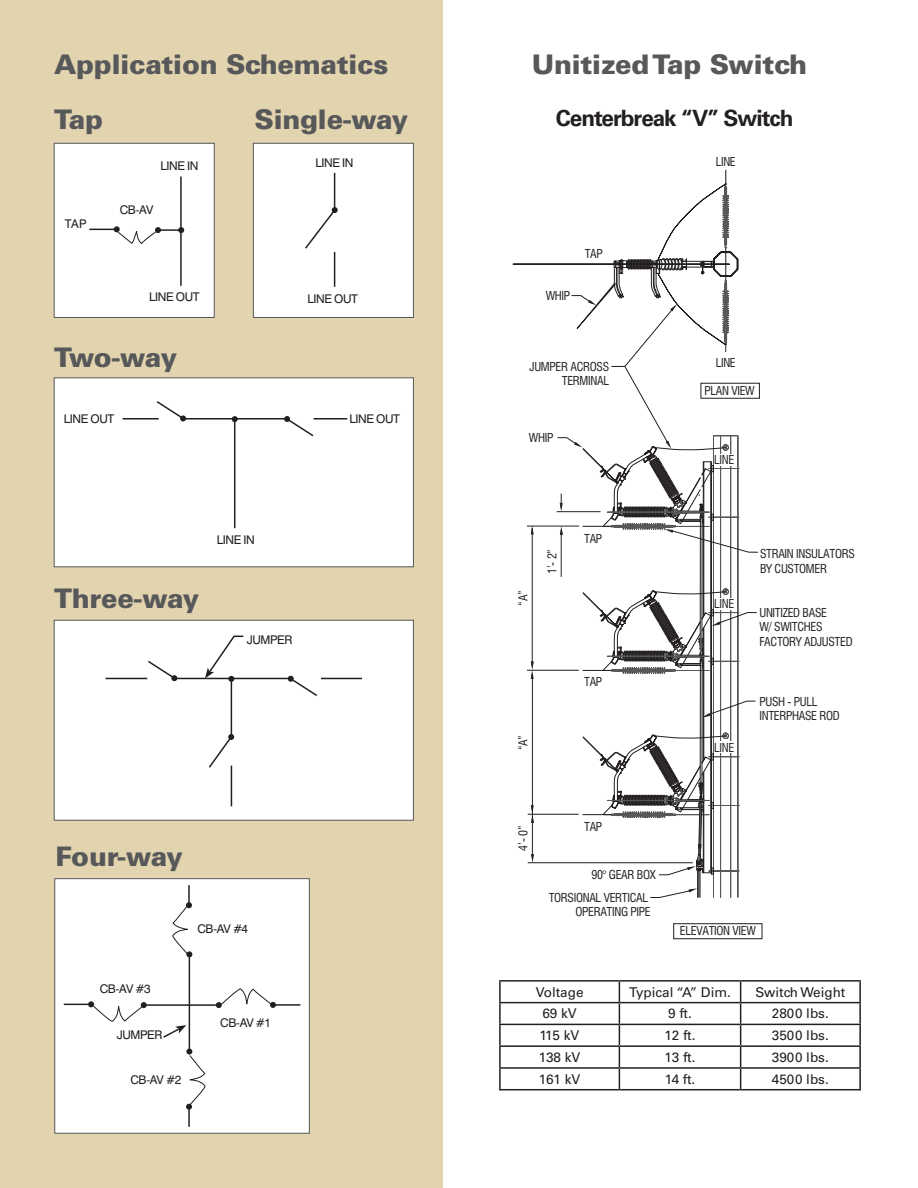
<style>
.page{position:relative;width:918px;height:1188px;background:#fff}
.page>*{position:absolute;margin:0;border:0;box-sizing:border-box;transform-origin:0 0}
.large_color_head_in{font:900 27px "Univers LT Std";letter-spacing:-.01em;color:#57585a}
.t1{font:700 22.5px "Univers LT Std";letter-spacing:-.045em;color:#231f20}
.t2{font:13.5px "Univers LT Std";color:#231f20}
.t3{font:condensed 12px/14.4px "Swiss 721 BT";letter-spacing:-.025em;color:#231f20}
.t4{font:12px "Swiss 721 BT";letter-spacing:-.03em;color:#231f20}
</style>
<div class="page">
<div style="left:0;top:0;width:442px;height:1188px;background:#e3d4b0"></div>
<hr style="left:499px;top:980px;width:120px;height:2px;background:#231f20">
<hr style="left:499px;top:982px;width:2px;height:20px;background:#231f20">
<hr style="left:619px;top:980px;width:122px;height:2px;background:#231f20">
<hr style="left:741px;top:980px;width:120px;height:2px;background:#231f20">
<hr style="left:859px;top:982px;width:2px;height:20px;background:#231f20">
<hr style="left:499px;top:1002px;width:120px;height:1px;background:#231f20">
<hr style="left:499px;top:1003px;width:2px;height:21px;background:#231f20">
<hr style="left:619px;top:1002px;width:122px;height:1px;background:#231f20">
<hr style="left:741px;top:1002px;width:120px;height:1px;background:#231f20">
<hr style="left:859px;top:1003px;width:2px;height:21px;background:#231f20">
<hr style="left:499px;top:1024px;width:120px;height:1px;background:#231f20">
<hr style="left:499px;top:1025px;width:2px;height:20px;background:#231f20">
<hr style="left:619px;top:1024px;width:122px;height:1px;background:#231f20">
<hr style="left:741px;top:1024px;width:120px;height:1px;background:#231f20">
<hr style="left:859px;top:1025px;width:2px;height:20px;background:#231f20">
<hr style="left:499px;top:1045px;width:120px;height:2px;background:#231f20">
<hr style="left:499px;top:1047px;width:2px;height:20px;background:#231f20">
<hr style="left:619px;top:1045px;width:122px;height:2px;background:#231f20">
<hr style="left:741px;top:1045px;width:120px;height:2px;background:#231f20">
<hr style="left:859px;top:1047px;width:2px;height:20px;background:#231f20">
<hr style="left:499px;top:1067px;width:120px;height:2px;background:#231f20">
<hr style="left:499px;top:1069px;width:2px;height:20px;background:#231f20">
<hr style="left:619px;top:1067px;width:122px;height:2px;background:#231f20">
<svg style="left:619px;top:982px;width:1px;height:107px"></svg>
<hr style="left:741px;top:1067px;width:120px;height:2px;background:#231f20">
<svg style="left:740px;top:982px;width:1px;height:107px"></svg>
<hr style="left:859px;top:1069px;width:2px;height:20px;background:#231f20">
<hr style="left:499px;top:1089px;width:120px;height:1px;background:#231f20">
<hr style="left:619px;top:1089px;width:122px;height:1px;background:#231f20">
<hr style="left:741px;top:1089px;width:120px;height:1px;background:#231f20">
<div style="left:54px;top:143px;width:160px;height:175px;background:#fff;border:1px solid #57585a"></div>
<hr style="left:180px;top:177px;width:2px;height:109px;background:#231f20">
<hr style="left:158px;top:229px;width:23px;height:2px;background:#231f20">
<svg style="left:178px;top:227px;width:6px;height:6px"></svg>
<svg style="left:89px;top:226px;width:72px;height:18px"></svg>
<div style="left:253px;top:143px;width:161px;height:175px;background:#fff;border:1px solid #57585a"></div>
<svg style="left:305px;top:207px;width:33px;height:42px"></svg>
<hr style="left:334px;top:173px;width:1px;height:35px;background:#231f20">
<hr style="left:334px;top:252px;width:1px;height:35px;background:#231f20">
<div style="left:54px;top:378px;width:360px;height:189px;background:#fff;border:1px solid #57585a"></div>
<hr style="left:234px;top:419px;width:1px;height:109px;background:#231f20">
<svg style="left:232px;top:416px;width:6px;height:6px"></svg>
<svg style="left:284px;top:416px;width:30px;height:21px"></svg>
<svg style="left:156px;top:401px;width:30px;height:20px"></svg>
<hr style="left:183px;top:418px;width:104px;height:2px;background:#231f20">
<hr style="left:314px;top:418px;width:33px;height:2px;background:#231f20">
<hr style="left:123px;top:418px;width:36px;height:2px;background:#231f20">
<div style="left:54px;top:620px;width:360px;height:200px;background:#fff;border:1px solid #57585a"></div>
<hr style="left:231px;top:679px;width:1px;height:59px;background:#231f20">
<svg style="left:288px;top:676px;width:29px;height:20px"></svg>
<svg style="left:146px;top:661px;width:31px;height:20px"></svg>
<hr style="left:175px;top:678px;width:114px;height:1px;background:#231f20">
<hr style="left:321px;top:678px;width:41px;height:1px;background:#231f20">
<hr style="left:106px;top:678px;width:41px;height:1px;background:#231f20">
<svg style="left:208px;top:734px;width:26px;height:35px"></svg>
<hr style="left:231px;top:766px;width:1px;height:40px;background:#231f20">
<svg style="left:205px;top:635px;width:38px;height:47px"></svg>
<div style="left:55px;top:878px;width:255px;height:255px;background:#fff;border:1px solid #57585a"></div>
<hr style="left:189px;top:954px;width:1px;height:98px;background:#231f20">
<hr style="left:144px;top:1004px;width:75px;height:2px;background:#231f20">
<svg style="left:64px;top:1001px;width:83px;height:21px"></svg>
<hr style="left:273px;top:1004px;width:27px;height:2px;background:#231f20">
<svg style="left:216px;top:988px;width:60px;height:20px"></svg>
<hr style="left:188px;top:885px;width:2px;height:20px;background:#231f20">
<svg style="left:172px;top:902px;width:20px;height:55px"></svg>
<hr style="left:188px;top:1107px;width:2px;height:20px;background:#231f20">
<svg style="left:186px;top:1049px;width:20px;height:61px"></svg>
<svg style="left:163px;top:1025px;width:23px;height:13px"></svg>
<div style="left:701px;top:383px;width:59px;height:15px;border:1px solid #231f20"></div>
<div style="left:674px;top:924px;width:88px;height:15px;border:1px solid #231f20"></div>
<svg style="left:513px;top:170px;width:246px;height:728px"></svg>
<p class="large_color_head_in" style="left:54px;top:48px;width:336px">Application Schematics</p>
<p class="large_color_head_in" style="left:54px;top:102px;width:50px">Tap</p>
<p class="large_color_head_in" style="left:255px;top:102px;width:155px">Single-way</p>
<p class="t4" style="left:160px;top:158px;width:40px">LINE IN</p>
<p class="t4" style="left:65px;top:216px;width:23px">TAP</p>
<p class="t4" style="left:120px;top:202px;width:35px">CB-AV</p>
<p class="t4" style="left:149px;top:289px;width:52px">LINE OUT</p>
<p class="large_color_head_in" style="left:54px;top:340px;width:125px">Two-way</p>
<p class="t4" style="left:316px;top:155px;width:40px">LINE IN</p>
<p class="t4" style="left:307px;top:292px;width:52px">LINE OUT</p>
<p class="t4" style="left:64px;top:412px;width:52px">LINE OUT</p>
<p class="t4" style="left:349px;top:412px;width:52px">LINE OUT</p>
<p class="large_color_head_in" style="left:54px;top:581px;width:147px">Three-way</p>
<p class="t4" style="left:217px;top:532px;width:40px">LINE IN</p>
<p class="t4" style="left:247px;top:632px;width:47px">JUMPER</p>
<p class="large_color_head_in" style="left:56px;top:839px;width:129px">Four-way</p>
<p class="t4" style="left:197px;top:922px;width:52px">CB-AV #4</p>
<p class="t4" style="left:100px;top:981px;width:53px">CB-AV #3</p>
<p class="t4" style="left:117px;top:1028px;width:47px">JUMPER</p>
<p class="t4" style="left:130px;top:1073px;width:53px">CB-AV #2</p>
<p class="t4" style="left:220px;top:1015px;width:52px">CB-AV #1</p>
<p class="large_color_head_in" style="left:532px;top:48px;width:277px">Unitized Tap Switch</p>
<p class="t1" style="left:556px;top:105px;width:239px">Centerbreak “V” Switch</p>
<p class="t3" style="left:716px;top:154px;width:22px">LINE</p>
<p class="t3" style="left:546px;top:288px;width:26px">WHIP</p>
<p class="t3" style="left:585px;top:247px;width:20px">TAP</p>
<p class="t3" style="left:530px;top:360px;width:81px;text-align:right">JUMPER ACROSS<br>TERMINAL</p>
<p class="t3" style="left:529px;top:431px;width:26px">WHIP</p>
<p class="t3" style="left:516px;top:606px;width:17px;rotate:-90deg">“A”</p>
<p class="t3" style="left:545px;top:574px;width:26px;rotate:-90deg">1’- 2”</p>
<p class="t3" style="left:584px;top:531px;width:20px">TAP</p>
<p class="t3" style="left:516px;top:750px;width:17px;rotate:-90deg">“A”</p>
<p class="t3" style="left:584px;top:675px;width:20px">TAP</p>
<p class="t3" style="left:716px;top:355px;width:22px">LINE</p>
<p class="t3" style="left:704px;top:383px;width:52px">PLAN VIEW</p>
<p class="t3" style="left:714px;top:453px;width:22px">LINE</p>
<p class="t3" style="left:714px;top:597px;width:22px">LINE</p>
<p class="t3" style="left:714px;top:740px;width:22px">LINE</p>
<p class="t3" style="left:760px;top:547px;width:96px">STRAIN INSULATORS<br>BY CUSTOMER</p>
<p class="t3" style="left:759px;top:605px;width:95px">UNITIZED BASE<br>W/ SWITCHES<br>FACTORY ADJUSTED</p>
<p class="t3" style="left:759px;top:694px;width:82px">PUSH - PULL<br>INTERPHASE ROD</p>
<p class="t3" style="left:516px;top:851px;width:26px;rotate:-90deg">4’- 0”</p>
<p class="t3" style="left:584px;top:819px;width:20px">TAP</p>
<p class="t3" style="left:549px;top:864px;width:109px;line-height:22px;text-indent:43px">90° GEAR BOX<br>TORSIONAL VERTICAL</p>
<p class="t3" style="left:575px;top:904px;width:77px">OPERATING PIPE</p>
<p class="t3" style="left:680px;top:923px;width:77px">ELEVATION VIEW</p>
<p class="t2" style="left:536px;top:984px;width:49px">Voltage</p>
<p class="t2" style="left:629px;top:984px;width:103px">Typical “A” Dim.</p>
<p class="t2" style="left:755px;top:984px;width:92px">Switch Weight</p>
<p class="t2" style="left:542px;top:1006px;width:36px">69 kV</p>
<p class="t2" style="left:668px;top:1006px;width:25px">9 ft.</p>
<p class="t2" style="left:772px;top:1006px;width:58px">2800 lbs.</p>
<p class="t2" style="left:540px;top:1027px;width:42px">115 kV</p>
<p class="t2" style="left:665px;top:1027px;width:32px">12 ft.</p>
<p class="t2" style="left:772px;top:1027px;width:58px">3500 lbs.</p>
<p class="t2" style="left:539px;top:1049px;width:43px">138 kV</p>
<p class="t2" style="left:665px;top:1049px;width:32px">13 ft.</p>
<p class="t2" style="left:772px;top:1049px;width:58px">3900 lbs.</p>
<p class="t2" style="left:539px;top:1071px;width:43px">161 kV</p>
<p class="t2" style="left:665px;top:1071px;width:32px">14 ft.</p>
<p class="t2" style="left:772px;top:1071px;width:58px">4500 lbs.</p>
</div>
